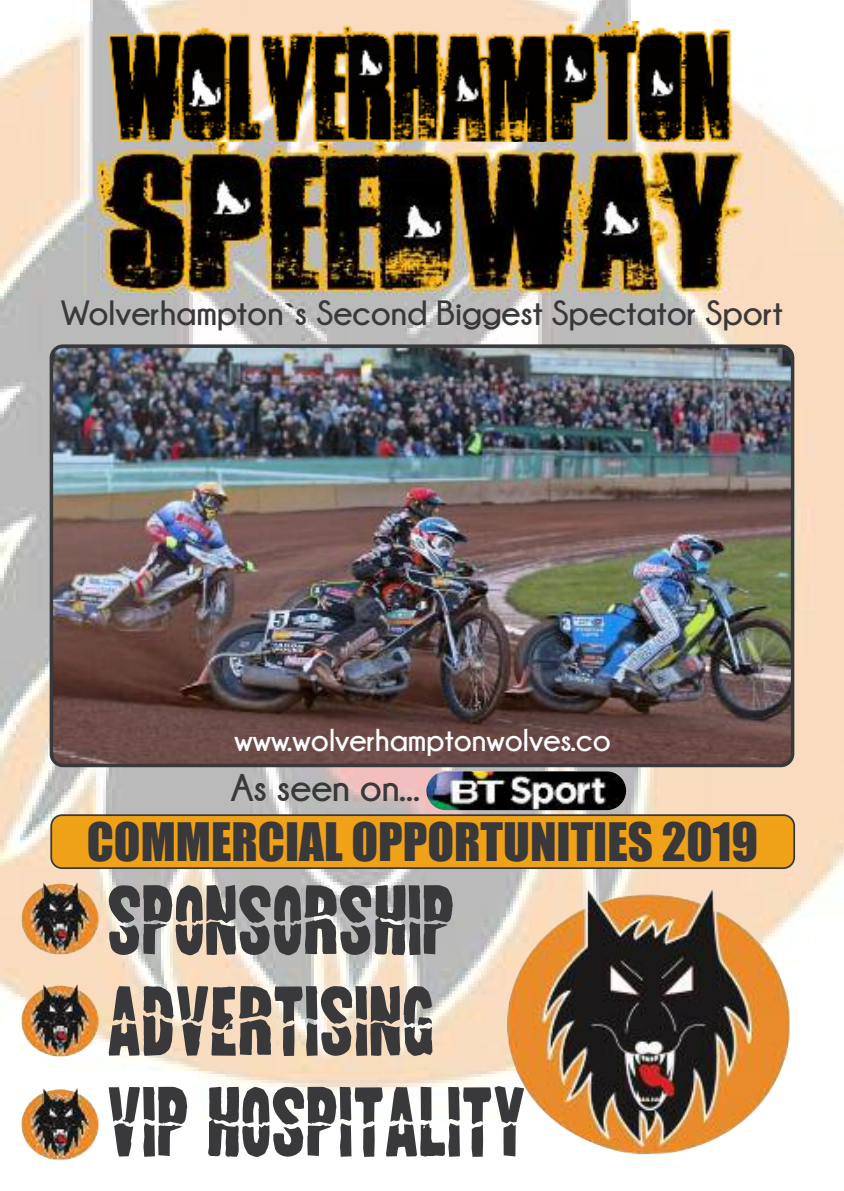
<style>
.page{position:relative;width:844px;height:1191px;background:#fff}
.page>*{position:absolute;margin:0;border:0;box-sizing:border-box;transform-origin:0 0}
.t1{font:84px/100.8px "Land Speed Record";color:#39383a}
.t2{font:49px "Impact";color:#39383a}
.t3{font:700 38.5px "Champagne&Limousines";color:#39383a}
.t4{font:700 35px "Champagne&Limousines";color:#39383a}
.t5{font:700 31.5px "Champagne&Limousines";color:#fff}
</style>
<div class="page">
<img style="left:0;top:0;width:843px;height:1161px">
<img style="left:50px;top:344px;width:744px;height:423px">
<img style="left:426px;top:771px;width:200px;height:39px;border-radius:19px">
<img style="left:84px;top:22px;width:671px;height:273px">
<svg style="left:50px;top:814px;width:744px;height:55px;background:#e29a1b"></svg>
<img style="left:507px;top:889px;width:282px;height:265px">
<img style="left:21px;top:882px;width:77px;height:72px">
<img style="left:21px;top:984px;width:77px;height:72px">
<img style="left:21px;top:1088px;width:77px;height:72px">
<p class="t4" style="left:61px;top:293px;width:722px">Wolverhampton`s Second Biggest Spectator Sport</p>
<p class="t5" style="left:234px;top:722px;width:377px">www.wolverhamptonwolves.co</p>
<p class="t3" style="left:231px;top:766px;width:190px">As seen on...</p>
<h2 class="t2" style="left:87px;top:815px;width:672px">COMMERCIAL OPPORTUNITIES 2019</h2>
<h1 class="t1" style="left:107px;top:859px;width:420px">SPONSORSHIP<br>ADVERTISING<br>VIP HOSPITALITY</h1>
</div>
